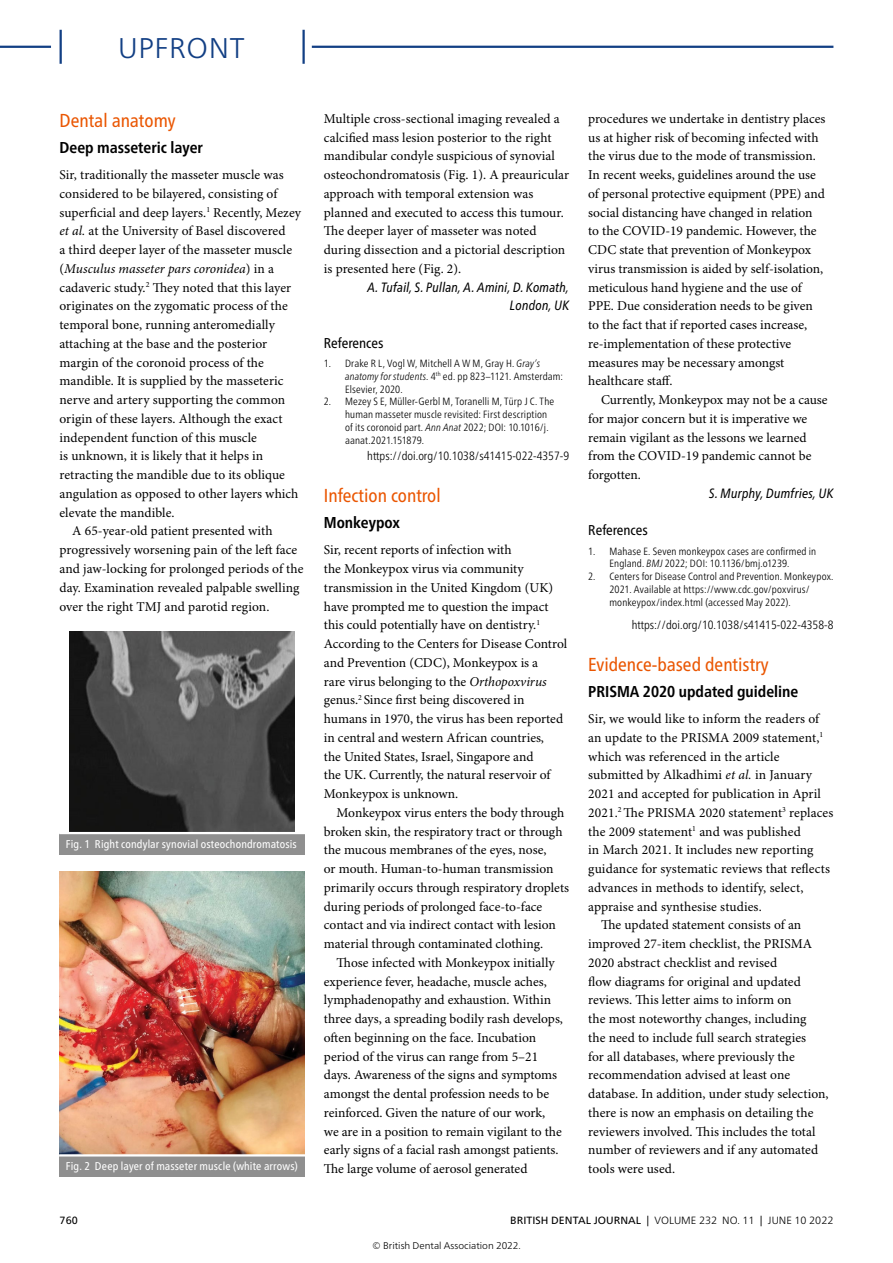
<style>
.page{position:relative;width:893px;height:1263px;background:#fff}
.page>*{position:absolute;margin:0;border:0;box-sizing:border-box;transform-origin:0 0}
.t1{font:300 28.5px "Frutiger Neue LT Pro";letter-spacing:.025em;color:#123f84}
.SuperTitle_1_letters{font:condensed 18.75px "Frutiger Neue LT Pro";color:#ea5602}
.Title_2_Cnd_Bd_10_5p{font:700 condensed 15.75px "Frutiger Neue LT Pro";color:#000}
.Bibliography_Heading{font:condensed 14.25px "Frutiger Neue LT Pro";color:#000}
.Para_9pt_ragged{font:13.5px/18.8px "Minion Pro";color:#000}
.Para_9pt_ragged_1st{font:13.5px/18.8px "Minion Pro";color:#000}
.NoXML_Author_2{font:italic condensed 13.5px/18.8px "Frutiger Neue LT Pro";letter-spacing:.01em;color:#000;text-align:right}
.NoXML_DOI{font:12px "Frutiger Neue LT Pro Cn Lt 2";color:#000}
.Image_Caption_w_on_g{font:condensed 11.25px "Frutiger Neue LT Pro";letter-spacing:.015em;color:#fff}
.t2{font:10.5px/12.8px "Frutiger Neue LT Pro Cn Lt 2";letter-spacing:.015em;color:#000}
.t3{font:300 condensed 10.5px/12.8px "Frutiger Neue LT Pro";letter-spacing:.015em;color:#000;text-align:center}
.t4{font:10.5px "Frutiger Neue LT Pro";letter-spacing:.005em;color:#000}
.t5{font:300 10.5px "Frutiger Neue LT Pro";letter-spacing:.005em;color:#000}
.t6{font:300 9.75px "Frutiger Neue LT Pro";color:#000}
.s1{font-style:italic}
.s2{font-family:"Frutiger Neue LT Pro";font-weight:300;font-style:italic;font-stretch:condensed}
.s3{font-family:"Frutiger Neue LT Pro Cn Lt 2";font-weight:400;font-stretch:normal}
.s4{font-weight:300}
</style>
<div class="page">
<img style="left:70px;top:631px;width:224px;height:201px">
<div style="left:60px;top:833px;width:245px;height:21px;background:#8f8f8f"></div>
<hr style="left:59px;top:832px;width:246px;height:2px;background:#fff">
<img style="left:60px;top:872px;width:245px;height:282px">
<div style="left:60px;top:1155px;width:245px;height:22px;background:#8f8f8f"></div>
<hr style="left:59px;top:1154px;width:246px;height:2px;background:#fff">
<hr style="left:0;top:46px;width:51px;height:2px;background:#123f84">
<hr style="left:312px;top:46px;width:521px;height:2px;background:#123f84">
<hr style="left:60px;top:30px;width:2px;height:34px;background:#123f84">
<hr style="left:302px;top:30px;width:3px;height:34px;background:#123f84">
<h1 class="t1" style="left:118px;top:31px;width:128px">UPFRONT</h1>
<p class="SuperTitle_1_letters" style="left:60px;top:110px;width:118px">Dental anatomy</p>
<p class="Title_2_Cnd_Bd_10_5p" style="left:60px;top:138px;width:145px">Deep masseteric layer</p>
<p class="Para_9pt_ragged_1st" style="left:60px;top:166px;width:243px">Sir, traditionally the masseter muscle was considered to be bilayered, consisting of superficial and deep layers.<sup>1</sup> Recently, Mezey <span class="s1">et al.</span> at the University of Basel discovered<br>a third deeper layer of the masseter muscle (<span class="s1">Musculus masseter pars coronidea</span>) in a cadaveric study.<sup>2</sup> They noted that this layer originates on the zygomatic process of the temporal bone, running anteromedially attaching at the base and the posterior margin of the coronoid process of the mandible. It is supplied by the masseteric nerve and artery supporting the common origin of these layers. Although the exact independent function of this muscle<br>is unknown, it is likely that it helps in retracting the mandible due to its oblique angulation as opposed to other layers which elevate the mandible.</p>
<p class="Para_9pt_ragged" style="left:60px;top:522px;width:245px;text-indent:13px">A 65-year-old patient presented with progressively worsening pain of the left face and jaw-locking for prolonged periods of the day. Examination revealed palpable swelling over the right TMJ and parotid region.</p>
<p class="Image_Caption_w_on_g" style="left:66px;top:837px;width:232px">Fig. 1 Right condylar synovial osteochondromatosis</p>
<p class="Image_Caption_w_on_g" style="left:66px;top:1159px;width:233px">Fig. 2 Deep layer of masseter muscle (white arrows)</p>
<p class="Para_9pt_ragged" style="left:324px;top:110px;width:247px">Multiple cross-sectional imaging revealed a calcified mass lesion posterior to the right mandibular condyle suspicious of synovial osteochondromatosis (Fig. 1). A preauricular approach with temporal extension was planned and executed to access this tumour.<br>The deeper layer of masseter was noted during dissection and a pictorial description is presented here (Fig. 2).</p>
<p class="NoXML_Author_2" style="left:367px;top:278px;width:203px">A. Tufail, S. Pullan, A. Amini, D. Komath,<br>London, UK</p>
<p class="Bibliography_Heading" style="left:324px;top:335px;width:61px">References</p>
<p class="t2" style="left:345px;top:357px;width:219px;text-indent:-21px">1. Drake R L, Vogl W, Mitchell A W M, Gray H. <span class="s2">Gray’s anatomy for students</span>. 4<sup>th</sup> ed. pp 823–1121. Amsterdam:<br>Elsevier, 2020.</p>
<p class="t2" style="left:345px;top:395px;width:211px;text-indent:-21px">2. Mezey S E, Müller-Gerbl M, Toranelli M, Türp J C. The human masseter muscle revisited: First description of its coronoid part. <span class="s2">Ann Anat</span> 2022; DOI: 10.1016/j. aanat.2021.151879.</p>
<p class="NoXML_DOI" style="left:367px;top:449px;width:203px">https://doi.org/10.1038/s41415-022-4357-9</p>
<p class="SuperTitle_1_letters" style="left:324px;top:485px;width:118px">Infection control</p>
<p class="Title_2_Cnd_Bd_10_5p" style="left:324px;top:513px;width:78px">Monkeypox</p>
<p class="Para_9pt_ragged_1st" style="left:324px;top:541px;width:245px">Sir, recent reports of infection with<br>the Monkeypox virus via community transmission in the United Kingdom (UK) have prompted me to question the impact this could potentially have on dentistry.<sup>1<br></sup>According to the Centers for Disease Control and Prevention (CDC), Monkeypox is a<br>rare virus belonging to the <span class="s1">Orthopoxvirus </span>genus.<sup>2</sup> Since first being discovered in humans in 1970, the virus has been reported in central and western African countries,<br>the United States, Israel, Singapore and<br>the UK. Currently, the natural reservoir of Monkeypox is unknown.</p>
<p class="Para_9pt_ragged" style="left:324px;top:804px;width:247px;text-indent:13px">Monkeypox virus enters the body through broken skin, the respiratory tract or through the mucous membranes of the eyes, nose,<br>or mouth. Human-to-human transmission primarily occurs through respiratory droplets during periods of prolonged face-to-face contact and via indirect contact with lesion material through contaminated clothing.</p>
<p class="Para_9pt_ragged" style="left:324px;top:954px;width:241px;text-indent:13px">Those infected with Monkeypox initially experience fever, headache, muscle aches, lymphadenopathy and exhaustion. Within three days, a spreading bodily rash develops, often beginning on the face. Incubation period of the virus can range from 5–21 days. Awareness of the signs and symptoms amongst the dental profession needs to be reinforced. Given the nature of our work, we are in a position to remain vigilant to the early signs of a facial rash amongst patients.<br>The large volume of aerosol generated</p>
<p class="Para_9pt_ragged" style="left:588px;top:110px;width:239px">procedures we undertake in dentistry places us at higher risk of becoming infected with the virus due to the mode of transmission.<br>In recent weeks, guidelines around the use of personal protective equipment (PPE) and social distancing have changed in relation to the COVID-19 pandemic. However, the CDC state that prevention of Monkeypox virus transmission is aided by self-isolation, meticulous hand hygiene and the use of PPE. Due consideration needs to be given to the fact that if reported cases increase, re-implementation of these protective measures may be necessary amongst healthcare staff.</p>
<p class="Para_9pt_ragged" style="left:588px;top:391px;width:241px;text-indent:13px">Currently, Monkeypox may not be a cause for major concern but it is imperative we remain vigilant as the lessons we learned from the COVID-19 pandemic cannot be forgotten.</p>
<p class="NoXML_Author_2" style="left:709px;top:484px;width:126px">S. Murphy, Dumfries, UK</p>
<p class="Bibliography_Heading" style="left:588px;top:522px;width:61px">References</p>
<p class="t3" style="left:588px;top:544px;width:230px"><span class="s3">1.</span> Mahase E. Seven monkeypox cases are confirmed in<br><span class="s3">England.</span> <span class="s1">BMJ</span> <span class="s3">2022; DOI: 10.1136/bmj.o1239.</span></p>
<p class="t2" style="left:609px;top:570px;width:225px;text-indent:-21px">2. Centers for Disease Control and Prevention. Monkeypox.<br>2021. Available at https://www.cdc.gov/poxvirus/ monkeypox/index.html (accessed May 2022).</p>
<p class="NoXML_DOI" style="left:632px;top:618px;width:203px">https://doi.org/10.1038/s41415-022-4358-8</p>
<p class="SuperTitle_1_letters" style="left:588px;top:654px;width:182px">Evidence-based dentistry</p>
<p class="Title_2_Cnd_Bd_10_5p" style="left:588px;top:682px;width:212px">PRISMA 2020 updated guideline</p>
<p class="Para_9pt_ragged_1st" style="left:588px;top:710px;width:247px">Sir, we would like to inform the readers of an update to the PRISMA 2009 statement,<sup>1 </sup>which was referenced in the article submitted by Alkadhimi <span class="s1">et al.</span> in January 2021 and accepted for publication in April 2021.<sup>2</sup> The PRISMA 2020 statement<sup>3</sup> replaces the 2009 statement<sup>1</sup> and was published<br>in March 2021. It includes new reporting guidance for systematic reviews that reflects advances in methods to identify, select, appraise and synthesise studies.</p>
<p class="Para_9pt_ragged" style="left:588px;top:916px;width:242px;text-indent:13px">The updated statement consists of an improved 27-item checklist, the PRISMA 2020 abstract checklist and revised<br>flow diagrams for original and updated reviews. This letter aims to inform on<br>the most noteworthy changes, including<br>the need to include full search strategies<br>for all databases, where previously the recommendation advised at least one database. In addition, under study selection, there is now an emphasis on detailing the reviewers involved. This includes the total number of reviewers and if any automated tools were used.</p>
<p class="t4" style="left:60px;top:1214px;width:20px">760</p>
<p class="t4" style="left:510px;top:1214px;width:269px">BRITISH DENTAL JOURNAL | <span class="s4">VOLUME 232 NO. 11</span> | <span class="s4">June</span></p>
<p class="t5" style="left:794px;top:1214px;width:40px">10 2022</p>
<p class="t6" style="left:372px;top:1240px;width:150px">© British Dental Association 2022.</p>
</div>
